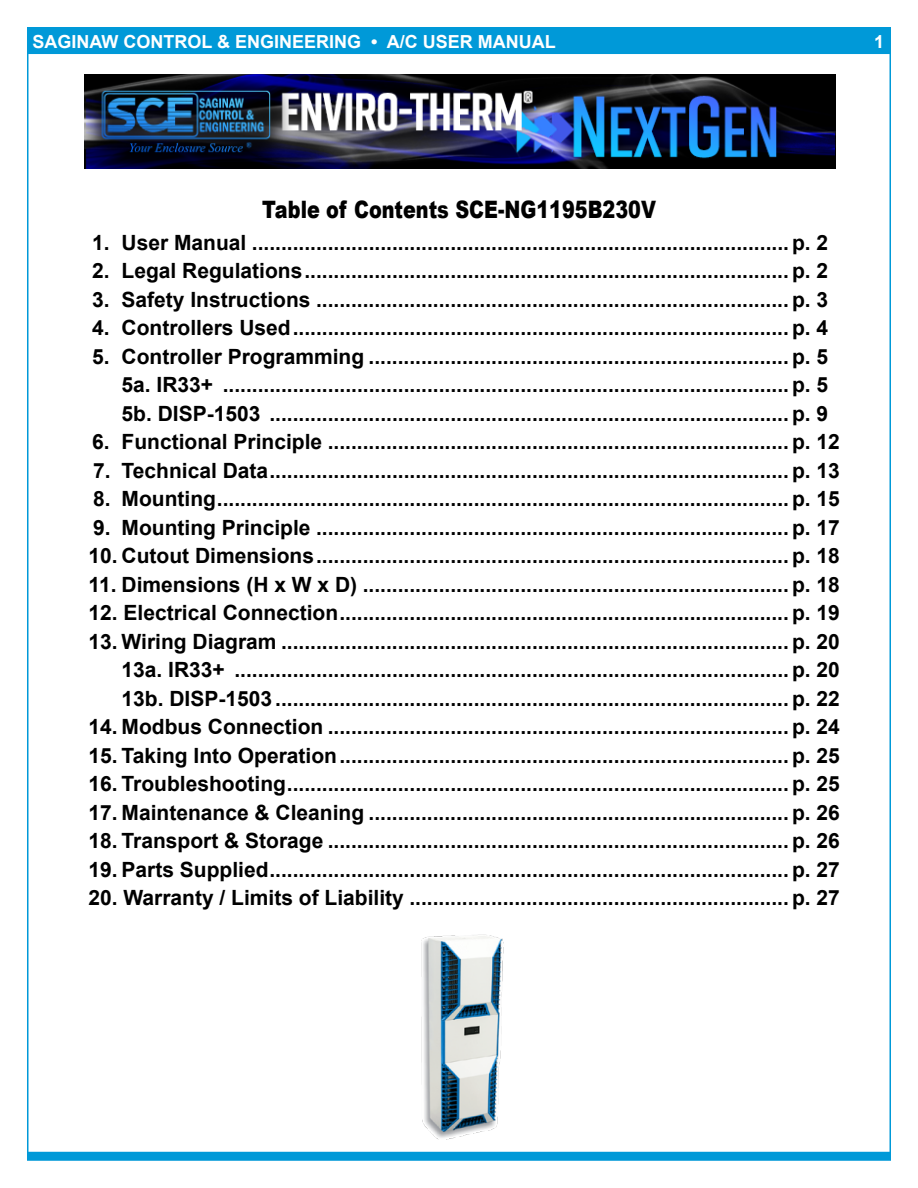
<style>
.page{position:relative;width:918px;height:1188px;background:#fff}
.page>*{position:absolute;margin:0;border:0;box-sizing:border-box;transform-origin:0 0}
.t1{font:900 24px "Arial";color:#000;scale:.8 1}
.t2{font:700 21px/28.5px "Arial";color:#000;text-align:justify}
.t3{font:700 18px "Arial";color:#fff}
.s1{font-weight:400;font-size:12px;color:#000}
</style>
<div class="page">
<div style="left:27px;top:1152px;width:864px;height:9px;background:#0099d8"></div>
<div style="left:27px;top:27px;width:864px;height:27px;background:#0099d8"></div>
<img style="left:84px;top:74px;width:751px;height:94px">
<img style="left:421px;top:934px;width:83px;height:206px">
<p class="t3" style="left:28px;top:29px;width:529px"><span class="s1">B</span>SAGINAW CONTROL &amp; ENGINEERING • A/C USER MANUAL</p>
<p class="t3" style="left:874px;top:29px;width:12px">1</p>
<p class="t1" style="left:262px;top:192px;width:494px">Table of Contents SCE-NG1195B230V</p>
<p class="t2" style="left:92px;top:228px;width:738px">1. User Manual ............................................................................................p. 2</p>
<p class="t2" style="left:92px;top:257px;width:738px">2. Legal Regulations...................................................................................p. 2</p>
<p class="t2" style="left:92px;top:285px;width:738px">3. Safety Instructions .................................................................................p. 3</p>
<p class="t2" style="left:92px;top:314px;width:738px">4. Controllers Used.....................................................................................p. 4</p>
<p class="t2" style="left:122px;top:342px;width:708px;text-indent:-30px">5. Controller Programming ........................................................................p. 5<br>5a. IR33+ .................................................................................................p. 5<br>5b. DISP-1503 .........................................................................................p. 9</p>
<p class="t2" style="left:92px;top:428px;width:749px">6. Functional Principle ...............................................................................p. 12</p>
<p class="t2" style="left:93px;top:456px;width:748px">7. Technical Data.........................................................................................p. 13</p>
<p class="t2" style="left:93px;top:485px;width:748px">8. Mounting..................................................................................................p. 15</p>
<p class="t2" style="left:93px;top:513px;width:748px">9. Mounting Principle .................................................................................p. 17</p>
<p class="t2" style="left:89px;top:542px;width:753px">10. Cutout Dimensions.................................................................................p. 18</p>
<p class="t2" style="left:89px;top:570px;width:753px">11. Dimensions (H x W x D) .........................................................................p. 18</p>
<p class="t2" style="left:89px;top:599px;width:753px">12. Electrical Connection.............................................................................p. 19</p>
<p class="t2" style="left:122px;top:627px;width:720px;text-indent:-33px">13. Wiring Diagram .......................................................................................p. 20<br>13a. IR33+ ...............................................................................................p. 20<br>13b. DISP-1503 ........................................................................................p. 22</p>
<p class="t2" style="left:89px;top:713px;width:753px">14. Modbus Connection ...............................................................................p. 24</p>
<p class="t2" style="left:89px;top:741px;width:753px">15. Taking Into Operation.............................................................................p. 25</p>
<p class="t2" style="left:89px;top:770px;width:753px">16. Troubleshooting......................................................................................p. 25</p>
<p class="t2" style="left:89px;top:798px;width:753px">17. Maintenance &amp; Cleaning ........................................................................p. 26</p>
<p class="t2" style="left:89px;top:827px;width:753px">18. Transport &amp; Storage ...............................................................................p. 26</p>
<p class="t2" style="left:89px;top:855px;width:753px">19. Parts Supplied.........................................................................................p. 27</p>
<p class="t2" style="left:89px;top:884px;width:753px">20. Warranty / Limits of Liability .................................................................p. 27</p>
</div>
